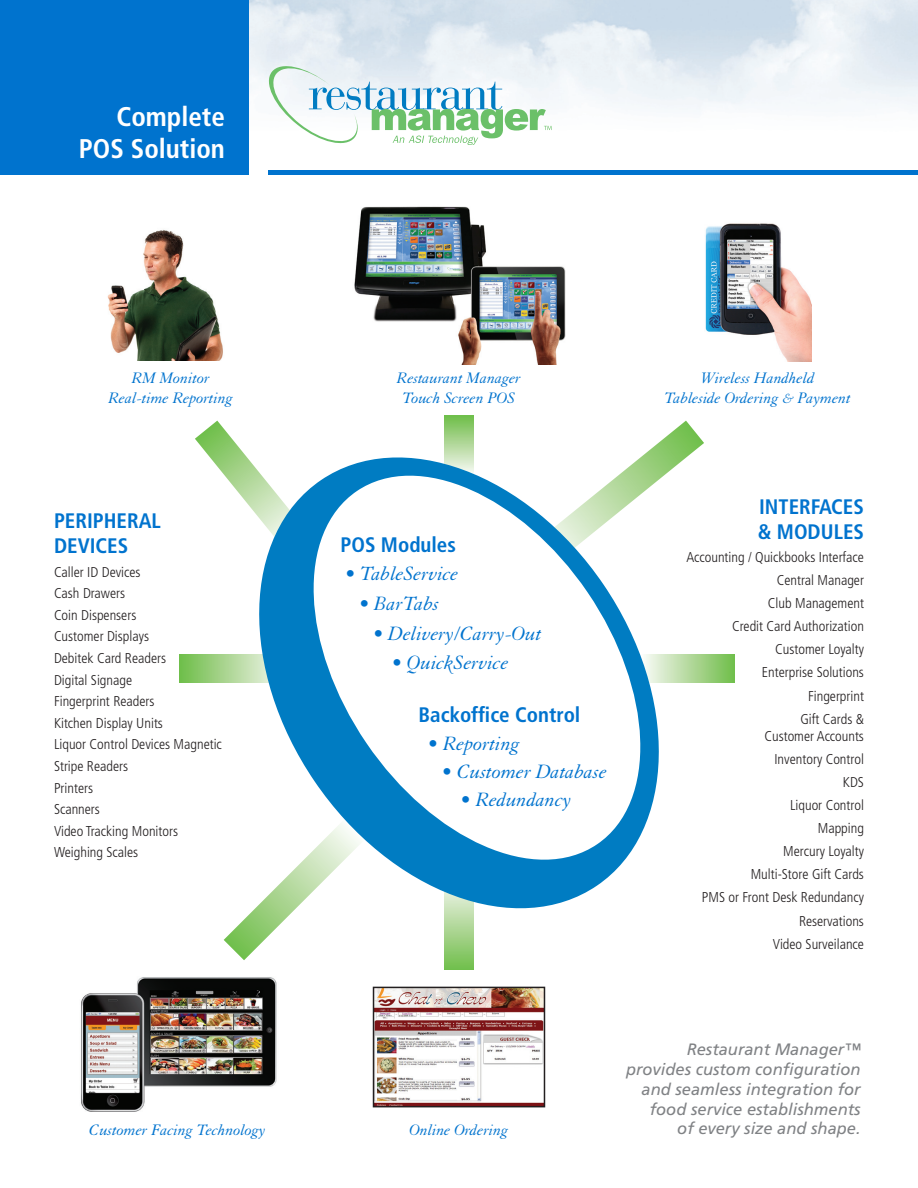
<style>
.page{position:relative;width:918px;height:1188px;background:#fff}
.page>*{position:absolute;margin:0;border:0;box-sizing:border-box;transform-origin:0 0}
.t1{font:700 condensed 27px/32.4px "Frutiger";color:#fff;text-align:right}
.overview_captions{font:italic 21px "Granjon";color:#0073ce}
.t2{font:700 condensed 21px/25.2px "Frutiger";color:#0073ce}
.overview_captions-2{font:italic 16.5px/19.8px "Granjon";color:#0073ce;text-align:center}
.copy{font:italic 16.5px/19.8px "Frutiger";color:#808285;text-align:right}
.overview_copy{font:300 condensed 14.25px/17.1px "Frutiger";color:#231f20;text-align:right}
</style>
<div class="page">
<svg style="left:659px;top:654px;width:75px;height:29px;background:#a8d590"></svg>
<svg style="left:445px;top:908px;width:28px;height:62px;background:#9ed083"></svg>
<svg style="left:180px;top:654px;width:79px;height:29px;background:#a2d287"></svg>
<svg style="left:224px;top:904px;width:72px;height:56px"></svg>
<svg style="left:445px;top:416px;width:28px;height:41px"></svg>
<svg style="left:641px;top:421px;width:63px;height:59px"></svg>
<img style="left:248px;top:0;width:670px;height:157px">
<svg style="left:269px;top:66px;width:283px;height:79px"></svg>
<div style="left:269px;top:170px;width:649px;height:5px;background:#0073ce"></div>
<div style="left:0;top:0;width:248px;height:175px;background:#0073ce"></div>
<img style="left:107px;top:230px;width:116px;height:130px">
<img style="left:354px;top:206px;width:212px;height:159px">
<img style="left:705px;top:223px;width:107px;height:139px">
<svg style="left:195px;top:421px;width:64px;height:97px"></svg>
<svg style="left:259px;top:457px;width:400px;height:451px"></svg>
<svg style="left:296px;top:457px;width:362px;height:429px"></svg>
<img style="left:376px;top:990px;width:166px;height:114px">
<div style="left:373px;top:987px;width:172px;height:120px;border:2px solid #231f20"></div>
<img style="left:81px;top:977px;width:196px;height:135px">
<p class="t1" style="left:79px;top:100px;width:148px">Complete<br>POS Solution</p>
<p class="overview_captions-2" style="left:109px;top:368px;width:126px">RM Monitor<br>Real-time Reporting</p>
<p class="overview_captions-2" style="left:397px;top:368px;width:126px">Restaurant Manager<br>Touch Screen POS</p>
<p class="overview_captions-2" style="left:665px;top:368px;width:188px">Wireless Handheld<br>Tableside Ordering &amp; Payment</p>
<p class="t2" style="left:54px;top:508px;width:108px">PERIPHERAL<br>DEVICES</p>
<p class="overview_copy" style="left:54px;top:563px;width:88px">Caller ID Devices</p>
<p class="overview_copy" style="left:54px;top:585px;width:73px">Cash Drawers</p>
<p class="overview_copy" style="left:54px;top:607px;width:84px">Coin Dispensers</p>
<p class="overview_copy" style="left:54px;top:628px;width:97px">Customer Displays</p>
<p class="overview_copy" style="left:54px;top:650px;width:114px">Debitek Card Readers</p>
<p class="overview_copy" style="left:54px;top:671px;width:80px">Digital Signage</p>
<p class="overview_copy" style="left:54px;top:693px;width:102px">Fingerprint Readers</p>
<p class="overview_copy" style="left:54px;top:715px;width:110px">Kitchen Display Units</p>
<p class="overview_copy" style="left:54px;top:736px;width:169px">Liquor Control Devices Magnetic</p>
<p class="overview_copy" style="left:54px;top:758px;width:76px">Stripe Readers</p>
<p class="overview_copy" style="left:54px;top:779px;width:41px">Printers</p>
<p class="overview_copy" style="left:54px;top:801px;width:47px">Scanners</p>
<p class="overview_copy" style="left:54px;top:823px;width:126px">Video Tracking Monitors</p>
<p class="overview_copy" style="left:54px;top:844px;width:86px">Weighing Scales</p>
<p class="t2" style="left:340px;top:532px;width:117px">POS Modules</p>
<p class="overview_captions" style="left:345px;top:563px;width:115px">• TableService</p>
<p class="overview_captions" style="left:359px;top:592px;width:82px">• BarTabs</p>
<p class="overview_captions" style="left:373px;top:622px;width:170px">• Delivery/Carry-Out</p>
<p class="overview_captions" style="left:392px;top:652px;width:118px">• QuickService</p>
<p class="t2" style="left:419px;top:702px;width:163px">Backoffice Control</p>
<p class="overview_captions" style="left:428px;top:732px;width:94px">• Reporting</p>
<p class="overview_captions" style="left:442px;top:760px;width:167px">• Customer Database</p>
<p class="overview_captions" style="left:461px;top:789px;width:113px">• Redundancy</p>
<p class="t2" style="left:758px;top:494px;width:108px">INTERFACES &amp; MODULES</p>
<p class="overview_copy" style="left:686px;top:549px;width:179px">Accounting / Quickbooks Interface</p>
<p class="overview_copy" style="left:777px;top:572px;width:89px">Central Manager</p>
<p class="overview_copy" style="left:768px;top:595px;width:98px">Club Management</p>
<p class="overview_copy" style="left:732px;top:618px;width:133px">Credit Card Authorization</p>
<p class="overview_copy" style="left:775px;top:641px;width:90px">Customer Loyalty</p>
<p class="overview_copy" style="left:762px;top:664px;width:104px">Enterprise Solutions</p>
<p class="overview_copy" style="left:808px;top:687px;width:57px">Fingerprint</p>
<p class="overview_copy" style="left:764px;top:710px;width:101px">Gift Cards &amp;<br>Customer Accounts</p>
<p class="overview_copy" style="left:774px;top:751px;width:91px">Inventory Control</p>
<p class="overview_copy" style="left:843px;top:774px;width:23px">KDS</p>
<p class="overview_copy" style="left:790px;top:797px;width:75px">Liquor Control</p>
<p class="overview_copy" style="left:818px;top:820px;width:48px">Mapping</p>
<p class="overview_copy" style="left:783px;top:843px;width:82px">Mercury Loyalty</p>
<p class="overview_copy" style="left:751px;top:866px;width:115px">Multi-Store Gift Cards</p>
<p class="overview_copy" style="left:702px;top:889px;width:164px">PMS or Front Desk Redundancy</p>
<p class="overview_copy" style="left:799px;top:912px;width:66px">Reservations</p>
<p class="overview_copy" style="left:773px;top:935px;width:93px">Video Surveilance</p>
<p class="overview_captions-2" style="left:89px;top:1120px;width:178px">Customer Facing Technology</p>
<p class="overview_captions-2" style="left:410px;top:1120px;width:100px">Online Ordering</p>
<p class="copy" style="left:626px;top:1040px;width:236px">Restaurant Manager™ provides custom configuration and seamless integration for food service establishments<br>of every size and shape.</p>
</div>
